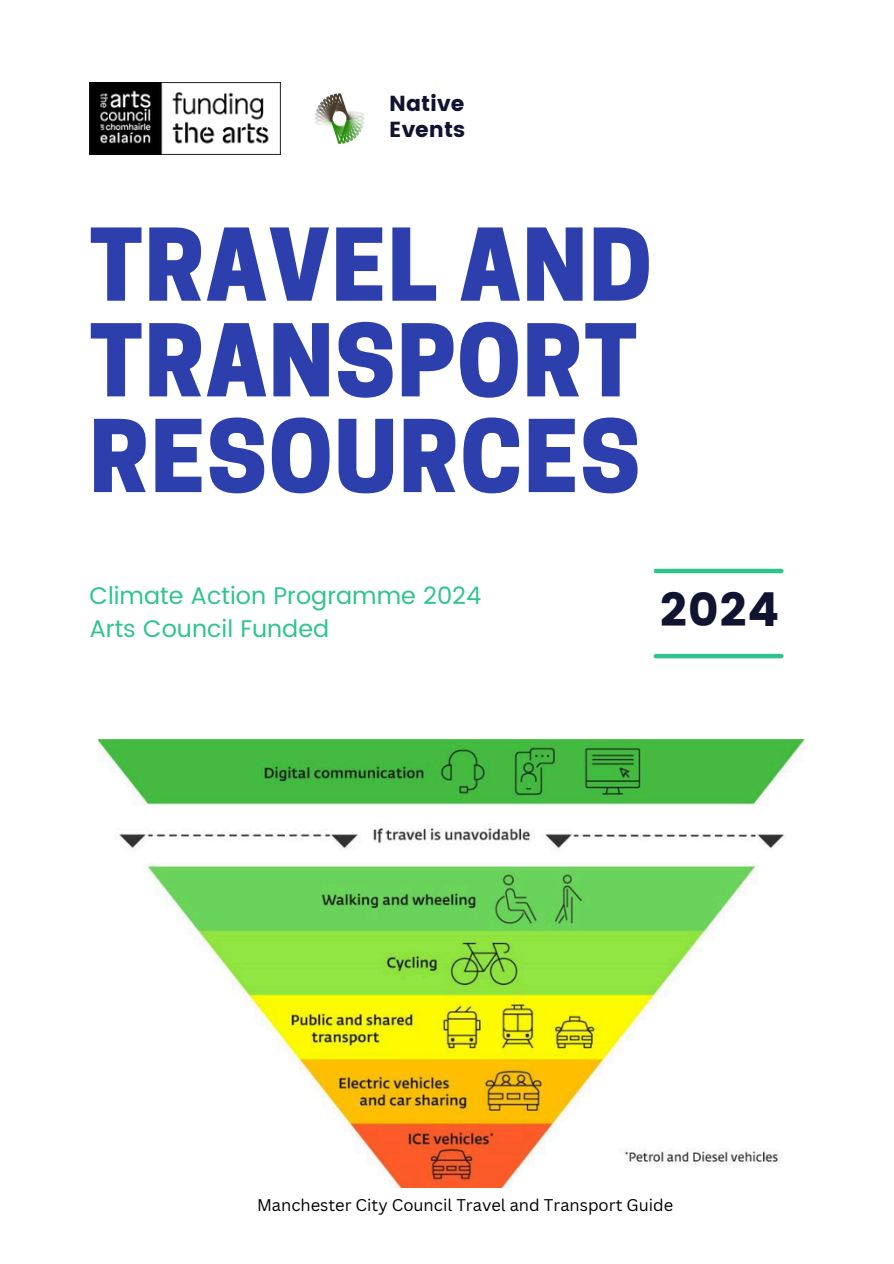
<style>
.page{position:relative;width:894px;height:1264px;background:#fff}
.page>*{position:absolute;margin:0;border:0;box-sizing:border-box;transform-origin:0 0}
.t1{font:800 93.9px/95.7px "Cooper Hewitt";letter-spacing:.02em;color:#2c3fad}
.t2{font:46.8px "Poppins";color:#101430}
.t3{font:24px/32.7px "Poppins";color:#2fc48e}
.t4{font:21.6px/26.1px "Poppins";color:#101430}
.t5{font:16.5px "Canva Sans";color:#000}
</style>
<div class="page">
<div style="left:655px;top:568px;width:126px;height:5px;background:#2fc48e"></div>
<hr style="left:655px;top:654px;width:126px;height:4px;background:#2fc48e">
<img style="left:315px;top:93px;width:49px;height:51px">
<img style="left:89px;top:82px;width:192px;height:72px">
<img style="left:98px;top:739px;width:706px;height:448px">
<h3 class="t4" style="left:389px;top:90px;width:77px">Native<br>Events</h3>
<p class="t1" style="left:89px;top:229px;width:564px">TRAVEL AND<br>TRANSPORT<br>RESOURCES</p>
<h4 class="t3" style="left:89px;top:580px;width:393px">Climate Action Programme 2024<br>Arts Council Funded</h4>
<h1 class="t2" style="left:660px;top:582px;width:120px">2024</h1>
<p class="t5" style="left:257px;top:1193px;width:417px">Manchester City Council Travel and Transport Guide</p>
</div>
